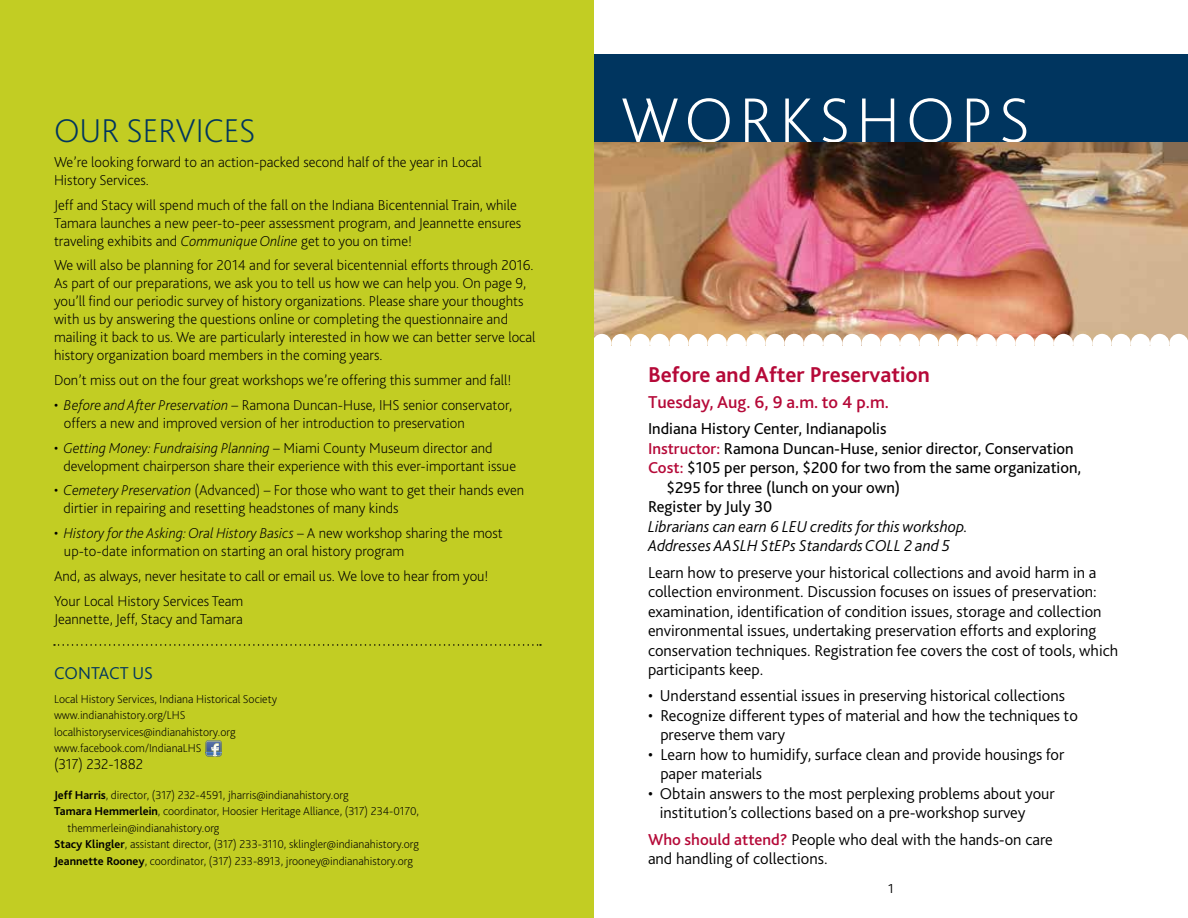
<style>
.page{position:relative;width:1188px;height:918px;background:#fff}
.page>*{position:absolute;margin:0;border:0;box-sizing:border-box;transform-origin:0 0}
.t1{font:200 66px "Bliss 2";letter-spacing:.09em;color:#fff}
.t2{font:200 34.5px "Bliss 2";color:#00355f}
.t3{font:700 22.5px "Bliss 2";color:#b50938}
.t4{font:500 18px "Bliss 2";color:#b50938}
.t5{font:300 18px "Bliss 2";color:#00355f}
.t6{font:300 16.5px/19.5px "Bliss 2";color:#000}
.t7{font:16.5px "Bliss 2";color:#000}
.t8{font:italic 300 16.5px/19.5px "Bliss 2";color:#000}
.t9{font:200 15px/18px "Bliss 2";color:#000}
.t10{font:300 13.5px "Bliss 2";color:#000}
.t11{font:200 12px/16.5px "Bliss 2";color:#000}
.s1{font-style:italic}
.s2{font-weight:700}
.s3{font-weight:500;color:#b50938}
</style>
<div class="page">
<div style="left:594px;top:54px;width:594px;height:88px;background:#00355f"></div>
<img style="left:594px;top:142px;width:594px;height:199px">
<div style="left:592px;top:334px;width:20px;height:19px;background:#fff;border-radius:50%"></div>
<div style="left:612px;top:334px;width:19px;height:19px;background:#fff;border-radius:50%"></div>
<div style="left:631px;top:334px;width:19px;height:19px;background:#fff;border-radius:50%"></div>
<div style="left:650px;top:334px;width:19px;height:19px;background:#fff;border-radius:50%"></div>
<div style="left:669px;top:334px;width:19px;height:19px;background:#fff;border-radius:50%"></div>
<div style="left:688px;top:334px;width:20px;height:19px;background:#fff;border-radius:50%"></div>
<div style="left:708px;top:334px;width:19px;height:19px;background:#fff;border-radius:50%"></div>
<div style="left:727px;top:334px;width:19px;height:19px;background:#fff;border-radius:50%"></div>
<div style="left:746px;top:334px;width:19px;height:19px;background:#fff;border-radius:50%"></div>
<div style="left:765px;top:334px;width:20px;height:19px;background:#fff;border-radius:50%"></div>
<div style="left:785px;top:334px;width:19px;height:19px;background:#fff;border-radius:50%"></div>
<div style="left:804px;top:334px;width:19px;height:19px;background:#fff;border-radius:50%"></div>
<div style="left:823px;top:334px;width:19px;height:19px;background:#fff;border-radius:50%"></div>
<div style="left:842px;top:334px;width:20px;height:19px;background:#fff;border-radius:50%"></div>
<div style="left:862px;top:334px;width:19px;height:19px;background:#fff;border-radius:50%"></div>
<div style="left:881px;top:334px;width:19px;height:19px;background:#fff;border-radius:50%"></div>
<div style="left:900px;top:334px;width:19px;height:19px;background:#fff;border-radius:50%"></div>
<div style="left:919px;top:334px;width:19px;height:19px;background:#fff;border-radius:50%"></div>
<div style="left:938px;top:334px;width:20px;height:19px;background:#fff;border-radius:50%"></div>
<div style="left:958px;top:334px;width:19px;height:19px;background:#fff;border-radius:50%"></div>
<div style="left:977px;top:334px;width:19px;height:19px;background:#fff;border-radius:50%"></div>
<div style="left:996px;top:334px;width:19px;height:19px;background:#fff;border-radius:50%"></div>
<div style="left:1015px;top:334px;width:20px;height:19px;background:#fff;border-radius:50%"></div>
<div style="left:1035px;top:334px;width:19px;height:19px;background:#fff;border-radius:50%"></div>
<div style="left:1054px;top:334px;width:19px;height:19px;background:#fff;border-radius:50%"></div>
<div style="left:1073px;top:334px;width:19px;height:19px;background:#fff;border-radius:50%"></div>
<div style="left:1092px;top:334px;width:20px;height:19px;background:#fff;border-radius:50%"></div>
<div style="left:1112px;top:334px;width:19px;height:19px;background:#fff;border-radius:50%"></div>
<div style="left:1131px;top:334px;width:19px;height:19px;background:#fff;border-radius:50%"></div>
<div style="left:1150px;top:334px;width:19px;height:19px;background:#fff;border-radius:50%"></div>
<div style="left:1169px;top:334px;width:19px;height:19px;background:#fff;border-radius:50%"></div>
<div style="left:0;top:0;width:594px;height:918px;background:#c2cd23"></div>
<svg style="left:206px;top:740px;width:16px;height:17px"></svg>
<img style="left:206px;top:741px;width:15px;height:3px">
<svg style="left:54px;top:644px;width:487px;height:2px"></svg>
<h2 class="t2" style="left:54px;top:109px;width:203px">OUR SERVICES</h2>
<p class="t9" style="left:54px;top:152px;width:429px">We’re looking forward to an action-packed second half of the year in Local<br>History Services.</p>
<p class="t9" style="left:54px;top:195px;width:469px">Jeff and Stacy will spend much of the fall on the Indiana Bicentennial Train, while<br>Tamara launches a new peer-to-peer assessment program, and Jeannette ensures traveling exhibits and <span class="s1">Communique Online</span> get to you on time!</p>
<p class="t9" style="left:54px;top:256px;width:483px">We will also be planning for 2014 and for several bicentennial efforts through 2016.<br>As part of our preparations, we ask you to tell us how we can help you. On page 9, you’ll find our periodic survey of history organizations. Please share your thoughts with us by answering the questions online or completing the questionnaire and mailing it back to us. We are particularly interested in how we can better serve local history organization board members in the coming years.</p>
<p class="t9" style="left:54px;top:371px;width:459px">Don’t miss out on the four great workshops we’re offering this summer and fall!</p>
<p class="t9" style="left:64px;top:395px;width:450px;text-indent:-10px"><span class="s1">• Before and After Preservation</span> – Ramona Duncan-Huse, IHS senior conservator, offers a new and improved version of her introduction to preservation</p>
<p class="t9" style="left:63px;top:438px;width:454px;text-indent:-9px"><span class="s1">• Getting Money: Fundraising Planning</span> – Miami County Museum director and development chairperson share their experience with this ever-important issue</p>
<p class="t9" style="left:63px;top:481px;width:462px;text-indent:-9px"><span class="s1">• Cemetery Preservation</span> (Advanced) – For those who want to get their hands even dirtier in repairing and resetting headstones of many kinds</p>
<p class="t9" style="left:64px;top:524px;width:440px;text-indent:-10px"><span class="s1">• History for the Asking: Oral History Basics</span> – A new workshop sharing the most up-to-date information on starting an oral history program</p>
<p class="t9" style="left:54px;top:563px;width:436px;line-height:24.8px">And, as always, never hesitate to call or email us. We love to hear from you!<br>Your Local History Services Team</p>
<p class="t9" style="left:54px;top:609px;width:190px">Jeannette, Jeff, Stacy and Tamara</p>
<p class="t5" style="left:54px;top:662px;width:100px">CONTACT US</p>
<p class="t11" style="left:54px;top:690px;width:224px">Local History Services, Indiana Historical Society www.indianahistory.org/LHS localhistoryservices@indianahistory.org www.facebook.com/IndianaLHS</p>
<p class="t9" style="left:54px;top:754px;width:91px">(317) 232-1882</p>
<p class="t11" style="left:54px;top:786px;width:296px"><span class="s2">Jeff Harris</span>, director, (317) 232-4591, jharris@indianahistory.org</p>
<p class="t11" style="left:54px;top:803px;width:367px"><span class="s2">Tamara Hemmerlein</span>, coordinator, Hoosier Heritage Alliance, (317) 234-0170,</p>
<p class="t11" style="left:68px;top:819px;width:153px">themmerlein@indianahistory.org</p>
<p class="t11" style="left:54px;top:836px;width:366px"><span class="s2">Stacy Klingler</span>, assistant director, (317) 233-3110, sklingler@indianahistory.org</p>
<p class="t11" style="left:54px;top:852px;width:361px"><span class="s2">Jeannette Rooney</span>, coordinator, (317) 233-8913, jrooney@indianahistory.org</p>
<h1 class="t1" style="left:621px;top:79px;width:411px">WORKSHOPS</h1>
<h3 class="t3" style="left:648px;top:360px;width:283px">Before and After Preservation</h3>
<p class="t4" style="left:648px;top:391px;width:242px">Tuesday, Aug. 6, 9 a.m. to 4 p.m.</p>
<p class="t7" style="left:648px;top:419px;width:240px">Indiana History Center, Indianapolis</p>
<p class="t7" style="left:648px;top:438px;width:427px"><span class="s3">Instructor:</span> Ramona Duncan-Huse, senior director, Conservation</p>
<p class="t7" style="left:648px;top:458px;width:435px"><span class="s3">Cost:</span> $105 per person, $200 for two from the same organization,</p>
<p class="t7" style="left:666px;top:477px;width:235px">$295 for three (lunch on your own)</p>
<p class="t7" style="left:648px;top:497px;width:126px">Register by July 30</p>
<p class="t8" style="left:648px;top:516px;width:321px">Librarians can earn 6 LEU credits for this workshop.<br>Addresses AASLH StEPs Standards COLL 2 and 5</p>
<p class="t6" style="left:648px;top:562px;width:472px">Learn how to preserve your historical collections and avoid harm in a collection environment. Discussion focuses on issues of preservation: examination, identification of condition issues, storage and collection environmental issues, undertaking preservation efforts and exploring conservation techniques. Registration fee covers the cost of tools, which participants keep.</p>
<p class="t6" style="left:648px;top:686px;width:419px">• Understand essential issues in preserving historical collections</p>
<p class="t6" style="left:660px;top:705px;width:419px;text-indent:-12px">• Recognize different types of material and how the techniques to preserve them vary</p>
<p class="t6" style="left:660px;top:744px;width:406px;text-indent:-12px">• Learn how to humidify, surface clean and provide housings for paper materials</p>
<p class="t6" style="left:660px;top:783px;width:397px;text-indent:-12px">• Obtain answers to the most perplexing problems about your institution’s collections based on a pre-workshop survey</p>
<p class="t6" style="left:648px;top:829px;width:406px"><span class="s3">Who should attend?</span> People who deal with the hands-on care and handling of collections.</p>
<p class="t10" style="left:888px;top:880px;width:7px">1</p>
</div>
